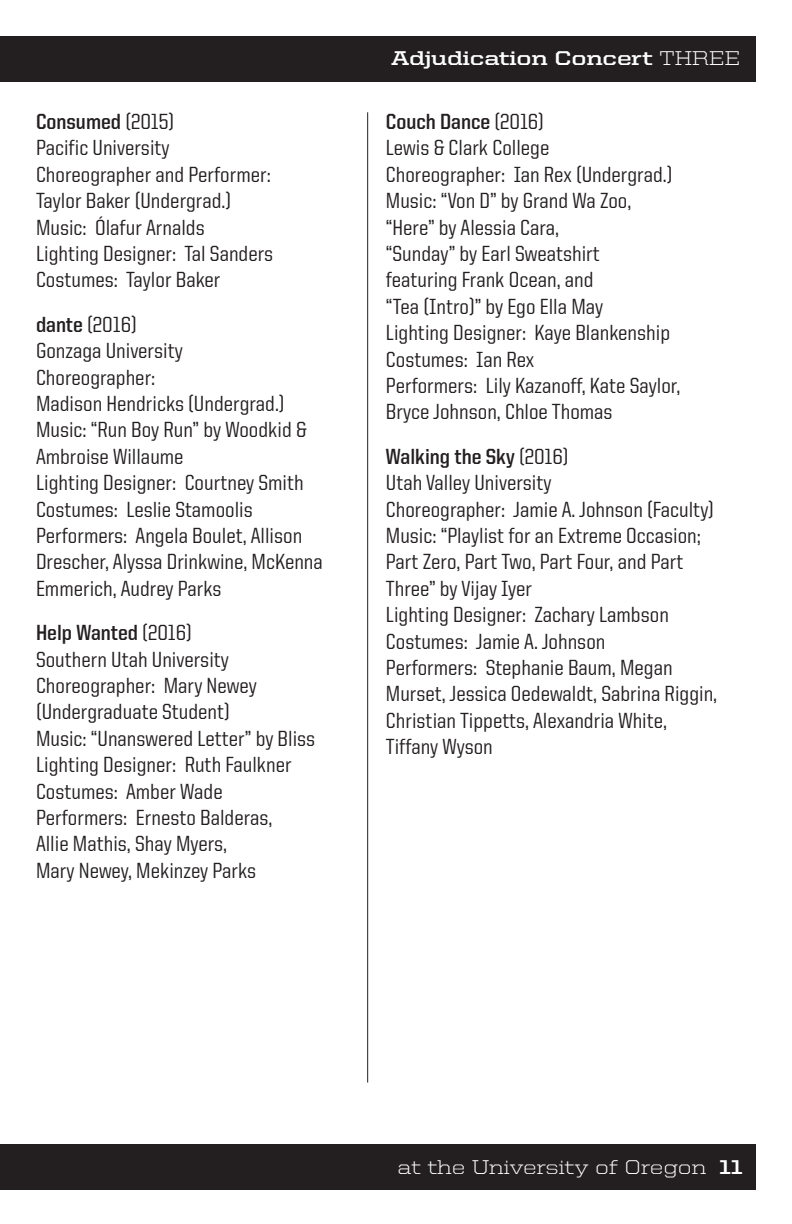
<style>
.page{position:relative;width:792px;height:1224px;background:#fff}
.page>*{position:absolute;margin:0;border:0;box-sizing:border-box;transform-origin:0 0}
.t1{font:500 22px/26.4px "United Sans Semi Cond";color:#231f20}
.t2{font:700 22px "United Sans Semi Cond";color:#231f20}
.t3{font:300 20px "United Serif Semi Ext";color:#fff}
.t4{font:700 20px "United Serif Semi Ext";color:#fff}
.s1{font-weight:500}
.s2{font-weight:700}
.s3{font-weight:300}
</style>
<div class="page">
<div style="left:0;top:1144px;width:756px;height:46px;background:#231f20"></div>
<div style="left:0;top:36px;width:756px;height:45px;background:#231f20"></div>
<hr style="left:367px;top:112px;width:1px;height:971px;background:#231f20">
<p class="t2" style="left:36px;top:110px;width:140px">Consumed <span class="s1">(2015)</span></p>
<p class="t1" style="left:36px;top:135px;width:135px">Pacific University</p>
<p class="t1" style="left:36px;top:161px;width:236px">Choreographer and Performer:<br>Taylor Baker (Undergrad.)</p>
<p class="t1" style="left:36px;top:214px;width:170px">Music: Ólafur Arnalds</p>
<p class="t1" style="left:36px;top:240px;width:239px">Lighting Designer: Tal Sanders</p>
<p class="t1" style="left:36px;top:267px;width:186px">Costumes: Taylor Baker</p>
<p class="t1" style="left:36px;top:311px;width:102px"><span class="s2">dante</span> (2016)</p>
<p class="t1" style="left:36px;top:337px;width:148px">Gonzaga University</p>
<p class="t1" style="left:36px;top:364px;width:250px">Choreographer:<br>Madison Hendricks (Undergrad.)</p>
<p class="t1" style="left:36px;top:417px;width:272px">Music: “Run Boy Run” by Woodkid &amp;<br>Ambroise Willaume</p>
<p class="t1" style="left:36px;top:469px;width:269px">Lighting Designer: Courtney Smith</p>
<p class="t1" style="left:36px;top:496px;width:218px">Costumes: Leslie Stamoolis</p>
<p class="t1" style="left:36px;top:522px;width:288px">Performers: Angela Boulet, Allison<br>Drescher, Alyssa Drinkwine, McKenna<br>Emmerich, Audrey Parks</p>
<p class="t2" style="left:36px;top:621px;width:157px">Help Wanted <span class="s1">(2016)</span></p>
<p class="t1" style="left:36px;top:646px;width:195px">Southern Utah University</p>
<p class="t1" style="left:36px;top:672px;width:222px">Choreographer: Mary Newey (Undergraduate Student)</p>
<p class="t1" style="left:36px;top:725px;width:281px">Music: “Unanswered Letter” by Bliss</p>
<p class="t1" style="left:36px;top:751px;width:257px">Lighting Designer: Ruth Faulkner</p>
<p class="t1" style="left:36px;top:778px;width:188px">Costumes: Amber Wade</p>
<p class="t1" style="left:36px;top:804px;width:238px">Performers: Ernesto Balderas,<br>Allie Mathis, Shay Myers,<br>Mary Newey, Mekinzey Parks</p>
<p class="t4" style="left:391px;top:47px;width:351px">Adjudication Concert <span class="s3">THREE</span></p>
<p class="t2" style="left:386px;top:110px;width:160px">Couch Dance <span class="s1">(2016)</span></p>
<p class="t1" style="left:386px;top:135px;width:165px">Lewis &amp; Clark College</p>
<p class="t1" style="left:386px;top:161px;width:288px">Choreographer: Ian Rex (Undergrad.)<br>Music: “Von D” by Grand Wa Zoo, “Here” by Alessia Cara,<br>“Sunday” by Earl Sweatshirt featuring Frank Ocean, and<br>“Tea (Intro)” by Ego Ella May</p>
<p class="t1" style="left:386px;top:319px;width:286px">Lighting Designer: Kaye Blankenship</p>
<p class="t1" style="left:386px;top:346px;width:150px">Costumes: Ian Rex</p>
<p class="t1" style="left:386px;top:372px;width:296px">Performers: Lily Kazanoff, Kate Saylor,<br>Bryce Johnson, Chloe Thomas</p>
<p class="t2" style="left:386px;top:445px;width:184px">Walking the Sky <span class="s1">(2016)</span></p>
<p class="t1" style="left:386px;top:469px;width:167px">Utah Valley University</p>
<p class="t1" style="left:386px;top:496px;width:330px">Choreographer: Jamie A. Johnson (Faculty)</p>
<p class="t1" style="left:386px;top:522px;width:317px">Music: “Playlist for an Extreme Occasion;<br>Part Zero, Part Two, Part Four, and Part<br>Three” by Vijay Iyer</p>
<p class="t1" style="left:386px;top:601px;width:285px">Lighting Designer: Zachary Lambson</p>
<p class="t1" style="left:386px;top:628px;width:221px">Costumes: Jamie A. Johnson</p>
<p class="t1" style="left:386px;top:654px;width:333px">Performers: Stephanie Baum, Megan Murset, Jessica Oedewaldt, Sabrina Riggin, Christian Tippetts, Alexandria White, Tiffany Wyson</p>
<p class="t3" style="left:398px;top:1156px;width:347px">at the University of Oregon <span class="s2">11</span></p>
</div>
